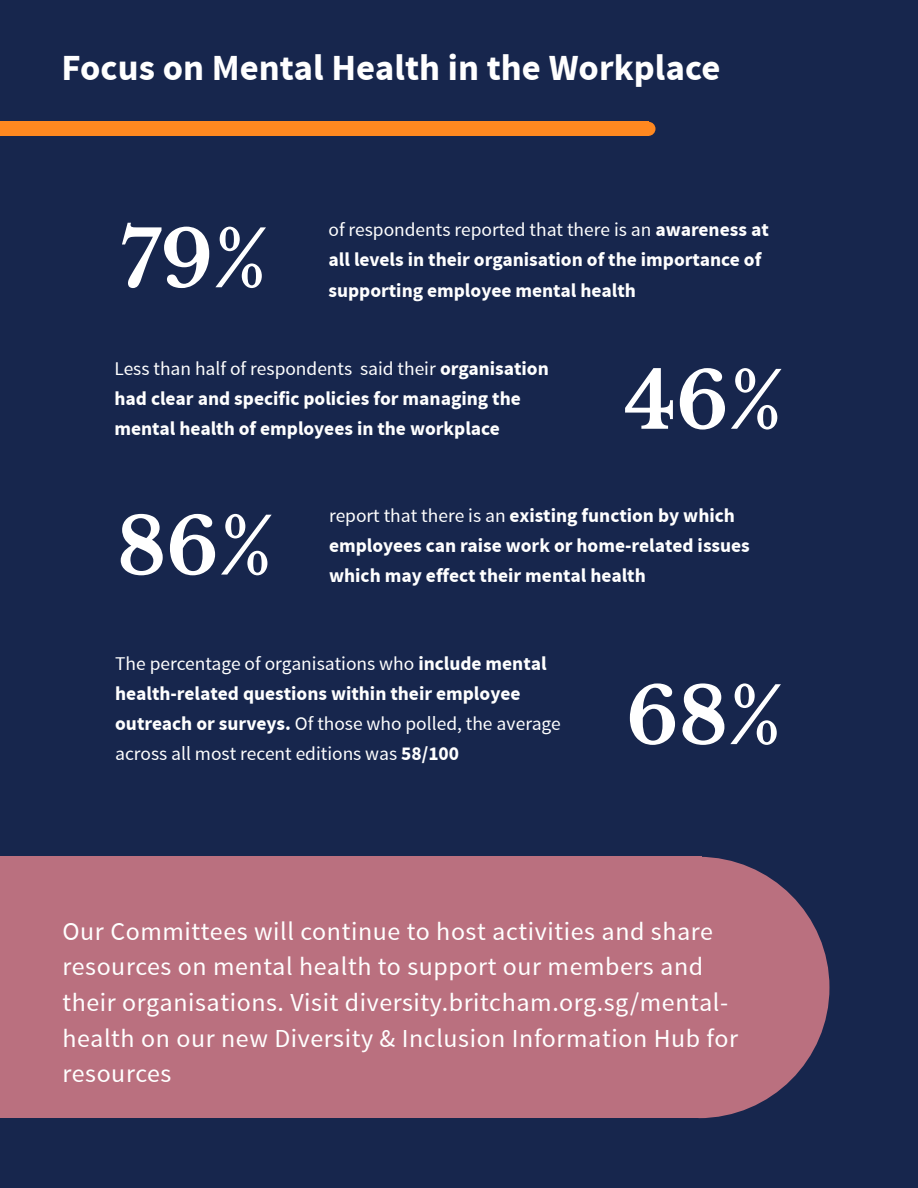
<style>
.page{position:relative;width:918px;height:1188px;background:#17264d}
.page>*{position:absolute;margin:0;border:0;box-sizing:border-box;transform-origin:0 0}
.t1{font:700 77.7px "Libre Baskerville";color:#fff}
.t2{font:700 36.75px "Source Sans Pro";color:#fff}
.t3{font:25.95px/35.7px "Source Sans Pro";letter-spacing:.025em;color:#fff}
.t4{font:700 19.5px/30.3px "Source Sans Pro";color:#fff}
.t5{font:19.5px/30.3px "Source Sans Pro";color:#fff}
.s1{font-weight:400}
.s2{font-weight:700}
</style>
<div class="page">
<div style="left:0;top:122px;width:648px;height:14px;background:#ff8820"></div>
<svg style="left:648px;top:122px;width:8px;height:14px"></svg>
<div style="left:0;top:857px;width:693px;height:261px;background:#ba707f"></div>
<div style="left:689px;top:857px;width:13px;height:261px;background:#ba707f"></div>
<svg style="left:702px;top:857px;width:127px;height:261px"></svg>
<h2 class="t2" style="left:62px;top:44px;width:660px">Focus on Mental Health in the Workplace</h2>
<h1 class="t1" style="left:120px;top:212px;width:149px">79%</h1>
<p class="t4" style="left:329px;top:215px;width:442px"><span class="s1">of respondents reported that there is an</span> awareness at all levels in their organisation of the importance of supporting employee mental health</p>
<p class="t4" style="left:114px;top:354px;width:436px"><span class="s1">Less than half of respondents said their</span> organisation had clear and specific policies for managing the mental health of employees in the workplace</p>
<h1 class="t1" style="left:624px;top:353px;width:161px">46%</h1>
<h1 class="t1" style="left:117px;top:499px;width:159px">86%</h1>
<p class="t4" style="left:329px;top:501px;width:422px"><span class="s1">report that there is an</span> existing function by which employees can raise work or home-related issues which may effect their mental health</p>
<p class="t5" style="left:115px;top:649px;width:447px">The percentage of organisations who <span class="s2">include mental health-related questions within their employee outreach or surveys.</span> Of those who polled, the average across all most recent editions was <span class="s2">58/100</span></p>
<h1 class="t1" style="left:626px;top:669px;width:159px">68%</h1>
<p class="t3" style="left:62px;top:914px;width:677px">Our Committees will continue to host activities and share resources on mental health to support our members and their organisations. Visit diversity.britcham.org.sg/mental&shy;health on our new Diversity &amp; Inclusion Information Hub for resources</p>
</div>
